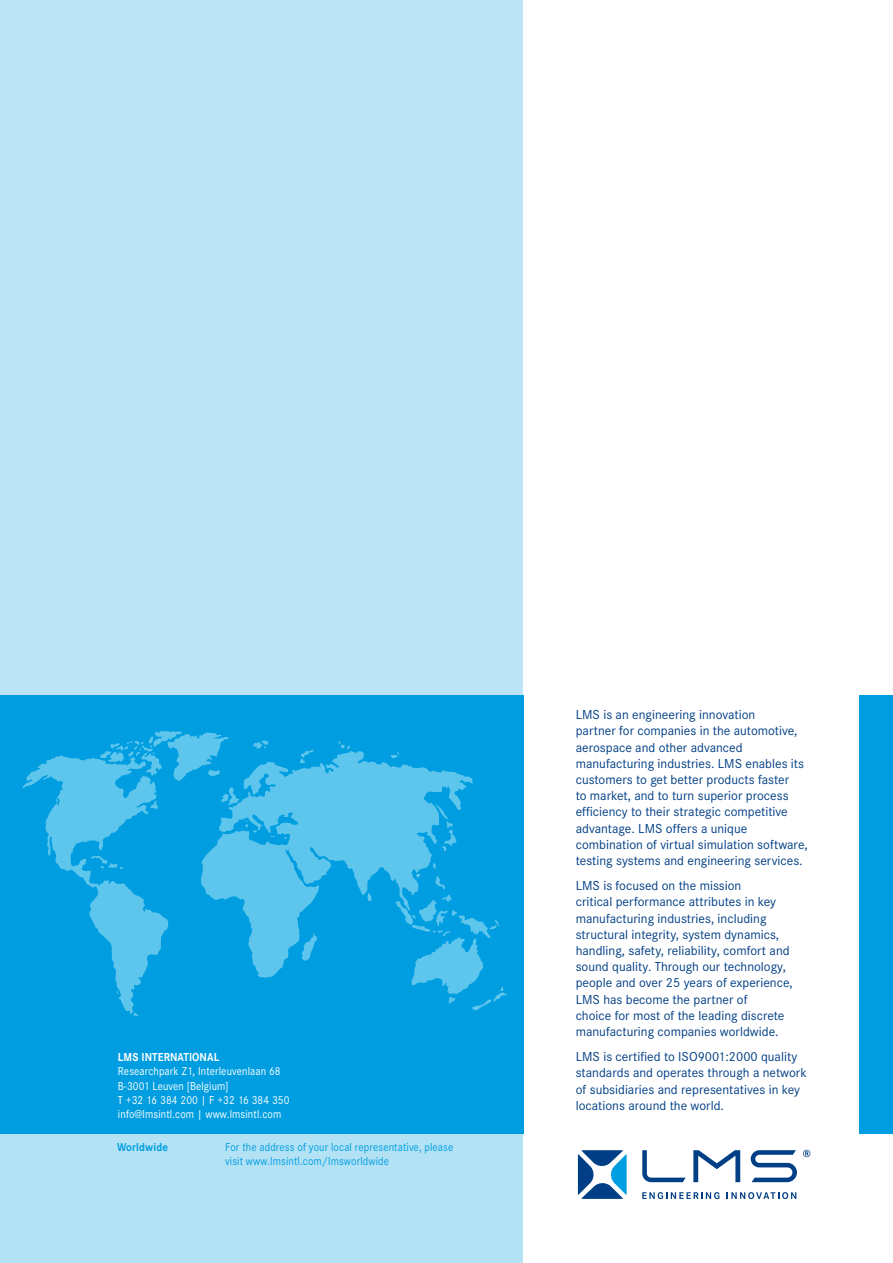
<style>
.page{position:relative;width:893px;height:1263px;background:#fff}
.page>*{position:absolute;margin:0;border:0;box-sizing:border-box;transform-origin:0 0}
.t1{font:13.5px/16.2px "Corporate STOT";color:#003f85}
.t2{font:12px/14.4px "Corporate STOT";letter-spacing:.01em;color:#fff;scale:.9 1}
.t3{font:12px/14.4px "Corporate STOT";letter-spacing:.01em;color:#009ee0;scale:.9 1}
.t4{font:700 12px "Corporate STOT";letter-spacing:.01em;color:#fff;scale:.9 1}
.t5{font:700 12px "Corporate STOT";letter-spacing:.01em;color:#009ee0;scale:.9 1}
</style>
<div class="page">
<div style="left:0;top:1046px;width:523px;height:217px;background:#b3e2f5"></div>
<div style="left:0;top:0;width:523px;height:697px;background:#bce4f7"></div>
<div style="left:0;top:695px;width:893px;height:438px;background:#009ee0"></div>
<svg style="left:22px;top:731px;width:486px;height:285px"></svg>
<div style="left:524px;top:615px;width:334px;height:600px;background:#fff"></div>
<svg style="left:642px;top:1192px;width:77px;height:7px"></svg>
<svg style="left:727px;top:1192px;width:69px;height:7px"></svg>
<svg style="left:803px;top:1150px;width:7px;height:7px"></svg>
<svg style="left:693px;top:1150px;width:47px;height:32px"></svg>
<svg style="left:751px;top:1150px;width:46px;height:32px"></svg>
<svg style="left:642px;top:1150px;width:44px;height:32px"></svg>
<svg style="left:578px;top:1150px;width:49px;height:49px"></svg>
<p class="t4" style="left:118px;top:1050px;width:114px">LMS INTERNATIONAL</p>
<p class="t2" style="left:118px;top:1064px;width:192px">Researchpark Z1, Interleuvenlaan 68<br>B-3001 Leuven [Belgium]<br>T +32 16 384 200 | F +32 16 384 350 info@lmsintl.com | www.lmsintl.com</p>
<p class="t5" style="left:117px;top:1140px;width:58px">Worldwide</p>
<p class="t3" style="left:225px;top:1139px;width:255px">For the address of your local representative, please visit www.lmsintl.com/lmsworldwide</p>
<p class="t1" style="left:576px;top:707px;width:234px">LMS is an engineering innovation<br>partner for companies in the automotive, aerospace and other advanced manufacturing industries. LMS enables its customers to get better products faster<br>to market, and to turn superior process efficiency to their strategic competitive advantage. LMS offers a unique combination of virtual simulation software, testing systems and engineering services.</p>
<p class="t1" style="left:576px;top:878px;width:219px">LMS is focused on the mission<br>critical performance attributes in key manufacturing industries, including structural integrity, system dynamics, handling, safety, reliability, comfort and sound quality. Through our technology, people and over 25 years of experience, LMS has become the partner of<br>choice for most of the leading discrete manufacturing companies worldwide.</p>
<p class="t1" style="left:576px;top:1049px;width:233px">LMS is certified to ISO9001:2000 quality standards and operates through a network of subsidiaries and representatives in key locations around the world.</p>
</div>
